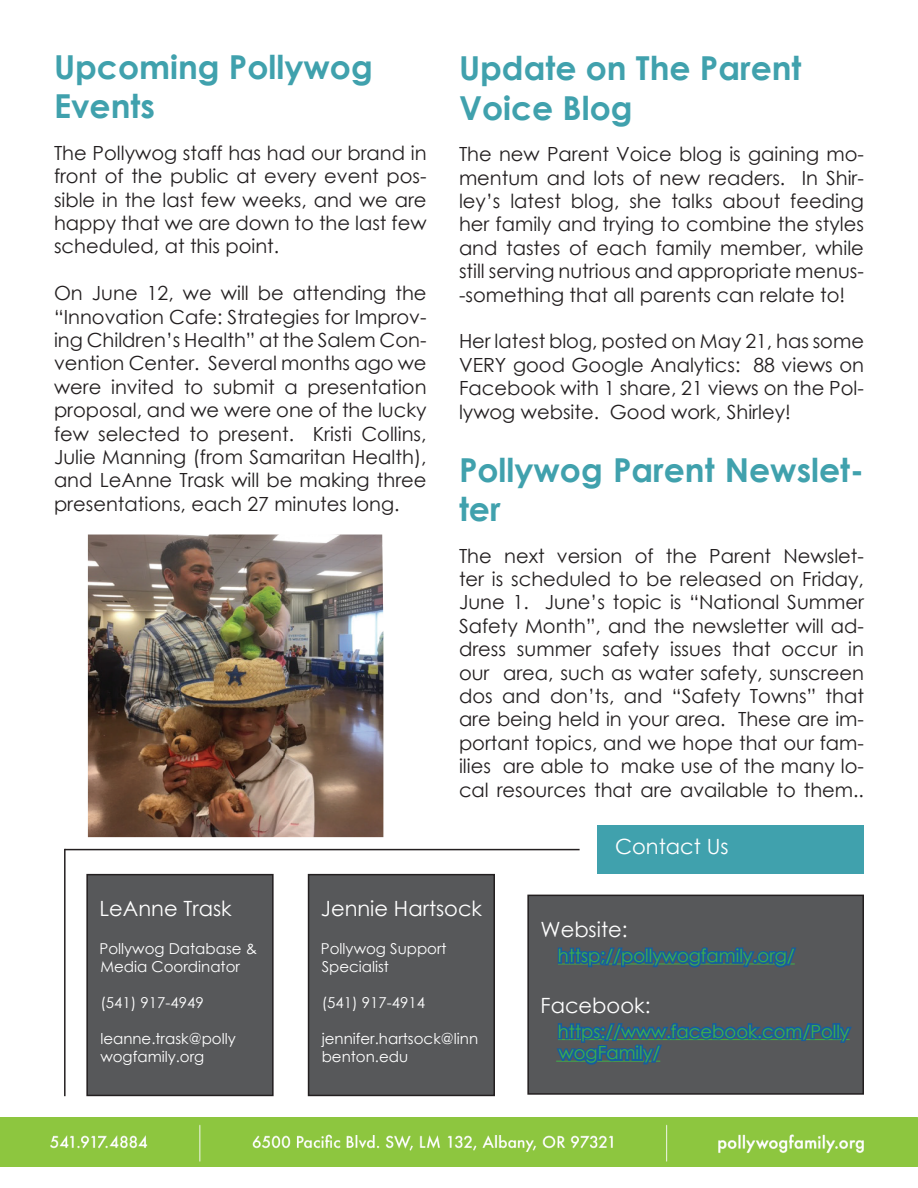
<style>
.page{position:relative;width:918px;height:1188px;background:#fff}
.page>*{position:absolute;margin:0;border:0;box-sizing:border-box;transform-origin:0 0}
.t1{font:700 33px/39.6px "Century Gothic";color:#40a1ad}
.t2{font:21px "Century Gothic";color:#fff}
.t3{font:19.5px/23.4px "Century Gothic";color:#231f20;text-align:justify}
.t4{font:18px/21.6px "Century Gothic";color:#40ae49}
.t5{font:15px/18px "Century Gothic";color:#fff}
</style>
<div class="page">
<div style="left:598px;top:825px;width:266px;height:49px;background:#40a1ad"></div>
<hr style="left:65px;top:849px;width:515px;height:1px;background:#231f20">
<hr style="left:64px;top:849px;width:2px;height:247px;background:#231f20">
<div style="left:87px;top:875px;width:186px;height:220px;background:#57585a"></div>
<div style="left:86px;top:874px;width:188px;height:222px;border:2px solid #231f20"></div>
<div style="left:309px;top:875px;width:185px;height:220px;background:#57585a"></div>
<div style="left:308px;top:874px;width:187px;height:222px;border:2px solid #231f20"></div>
<div style="left:528px;top:895px;width:335px;height:199px;background:#57585a"></div>
<svg style="left:557px;top:947px;width:239px;height:21px"></svg>
<svg style="left:556px;top:1023px;width:296px;height:42px"></svg>
<div style="left:527px;top:895px;width:337px;height:200px;border:2px solid #231f20"></div>
<div style="left:529px;top:1040px;width:27px;height:29px;background:#57585a"></div>
<img style="left:0;top:1118px;width:918px;height:48px">
<img style="left:88px;top:535px;width:295px;height:302px">
<h1 class="t1" style="left:54px;top:46px;width:320px">Upcoming Pollywog<br>Events</h1>
<p class="t3" style="left:54px;top:141px;width:374px">The Pollywog staff has had our brand in front of the public at every event pos&shy;sible in the last few weeks, and we are happy that we are down to the last few scheduled, at this point.</p>
<p class="t3" style="left:54px;top:281px;width:374px">On June 12, we will be attending the “Innovation Cafe: Strategies for Improv&shy;ing Children’s Health” at the Salem Con&shy;vention Center. Several months ago we were invited to submit a presentation proposal, and we were one of the lucky few selected to present. Kristi Collins, Julie Manning (from Samaritan Health), and LeAnne Trask will be making three presentations, each 27 minutes long.</p>
<h1 class="t1" style="left:459px;top:47px;width:344px">Update on The Parent<br>Voice Blog</h1>
<p class="t3" style="left:459px;top:142px;width:407px">The new Parent Voice blog is gaining mo&shy;mentum and lots of new readers. In Shir&shy;ley’s latest blog, she talks about feeding her family and trying to combine the styles and tastes of each family member, while still serving nutrious and appropriate menus--something that all parents can relate to!</p>
<p class="t3" style="left:459px;top:329px;width:407px">Her latest blog, posted on May 21, has some VERY good Google Analytics: 88 views on Facebook with 1 share, 21 views on the Pol&shy;lywog website. Good work, Shirley!</p>
<h1 class="t1" style="left:459px;top:448px;width:407px">Pollywog Parent Newslet&shy;ter</h1>
<p class="t3" style="left:459px;top:544px;width:407px">The next version of the Parent Newslet&shy;ter is scheduled to be released on Friday, June 1. June’s topic is “National Summer Safety Month”, and the newsletter will ad&shy;dress summer safety issues that occur in our area, such as water safety, sunscreen dos and don’ts, and “Safety Towns” that are being held in your area. These are im&shy;portant topics, and we hope that our fam&shy;ilies are able to make use of the many lo&shy;cal resources that are available to them..</p>
<p class="t2" style="left:615px;top:832px;width:115px">Contact Us</p>
<p class="t2" style="left:100px;top:894px;width:134px">LeAnne Trask</p>
<p class="t5" style="left:100px;top:940px;width:159px">Pollywog Database &amp;<br>Media Coordinator</p>
<p class="t5" style="left:100px;top:994px;width:105px">(541) 917-4949</p>
<p class="t5" style="left:100px;top:1030px;width:137px">leanne.trask@polly wogfamily.org</p>
<p class="t2" style="left:321px;top:894px;width:163px">Jennie Hartsock</p>
<p class="t5" style="left:321px;top:940px;width:127px">Pollywog Support<br>Specialist</p>
<p class="t5" style="left:322px;top:994px;width:105px">(541) 917-4914</p>
<p class="t5" style="left:322px;top:1030px;width:158px">jennifer.hartsock@linn benton.edu</p>
<p class="t2" style="left:541px;top:915px;width:89px">Website:</p>
<p class="t4" style="left:558px;top:945px;width:238px">httsp;//pollywogfamily.org/</p>
<p class="t2" style="left:541px;top:990px;width:111px">Facebook:</p>
<p class="t4" style="left:558px;top:1020px;width:293px">https://www.facebook.com/Polly wogFamily/</p>
</div>
